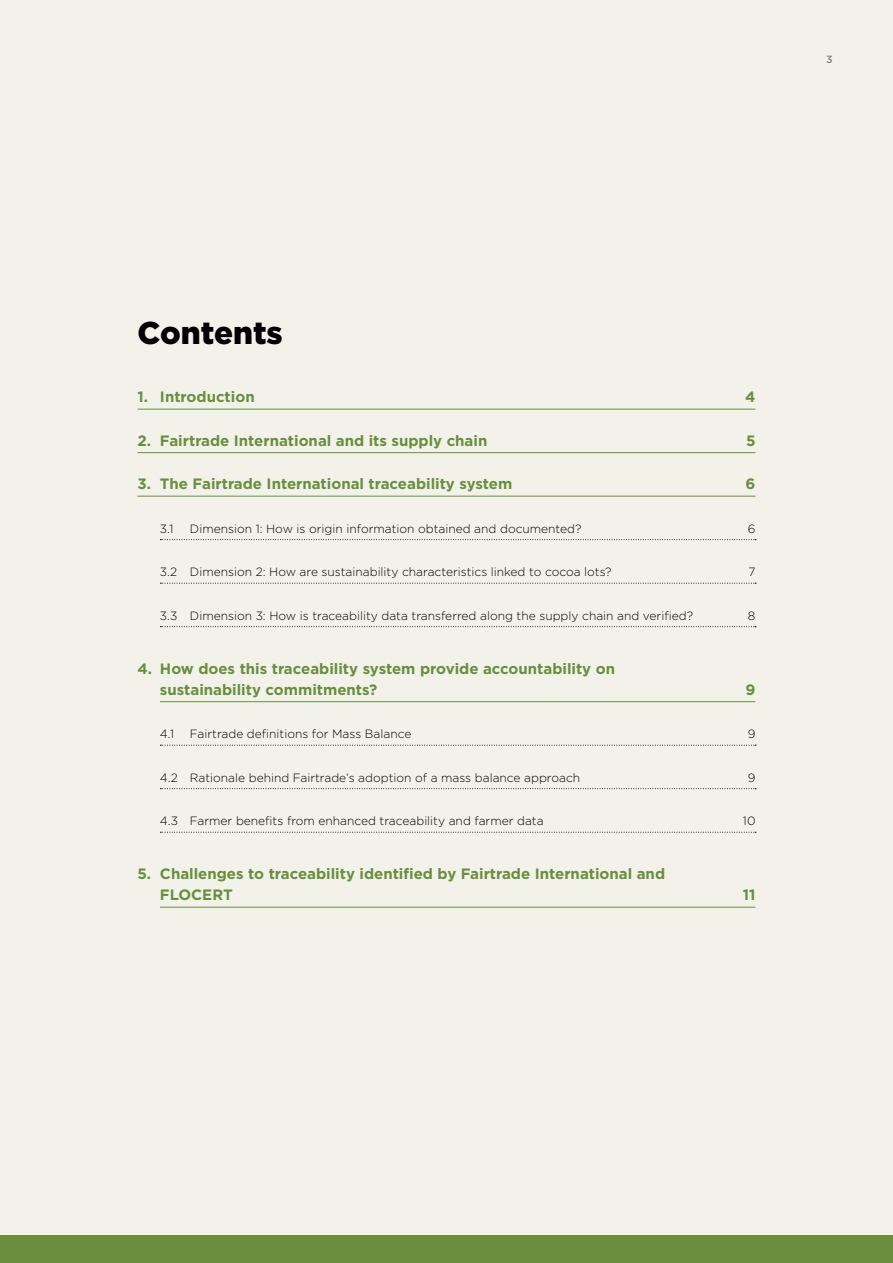
<style>
.page{position:relative;width:893px;height:1263px;background:#fff}
.page>*{position:absolute;margin:0;border:0;box-sizing:border-box;transform-origin:0 0}
.Header_-_No_Chapter{font:900 31.5px "Gotham";color:#000}
.t1{font:700 15px/21px "Gotham";color:#698f3e}
.t2{font:300 12px "Gotham";color:#000}
.t3{font:500 10.5px "Gotham";color:#808080}
</style>
<div class="page">
<div style="left:0;top:0;width:893px;height:1236px;background:#f2f2eb"></div>
<hr style="left:137px;top:409px;width:618px;height:1px;background:#698f3e">
<hr style="left:137px;top:452px;width:618px;height:1px;background:#698f3e">
<hr style="left:137px;top:496px;width:618px;height:1px;background:#698f3e">
<svg style="left:160px;top:539px;width:596px;height:1px"></svg>
<svg style="left:160px;top:583px;width:596px;height:1px"></svg>
<svg style="left:160px;top:626px;width:596px;height:1px"></svg>
<hr style="left:160px;top:701px;width:595px;height:1px;background:#698f3e">
<svg style="left:160px;top:745px;width:596px;height:1px"></svg>
<svg style="left:160px;top:788px;width:596px;height:1px"></svg>
<svg style="left:160px;top:832px;width:596px;height:1px"></svg>
<hr style="left:160px;top:907px;width:595px;height:1px;background:#698f3e">
<div style="left:0;top:1236px;width:893px;height:27px;background:#698f3e"></div>
<p class="t3" style="left:826px;top:52px;width:8px">3</p>
<p class="Header_-_No_Chapter" style="left:138px;top:311px;width:147px">Contents</p>
<p class="t1" style="left:137px;top:386px;width:119px">1. Introduction</p>
<p class="t1" style="left:745px;top:386px;width:12px">4</p>
<p class="t1" style="left:137px;top:430px;width:351px">2. Fairtrade International and its supply chain</p>
<p class="t1" style="left:746px;top:430px;width:11px">5</p>
<p class="t1" style="left:137px;top:473px;width:376px">3. The Fairtrade International traceability system</p>
<p class="t1" style="left:746px;top:473px;width:11px">6</p>
<p class="t2" style="left:160px;top:521px;width:15px">3.1</p>
<p class="t2" style="left:190px;top:521px;width:393px">Dimension 1: How is origin information obtained and documented?</p>
<p class="t2" style="left:748px;top:521px;width:9px">6</p>
<p class="t2" style="left:160px;top:565px;width:453px">3.2 Dimension 2: How are sustainability characteristics linked to cocoa lots?</p>
<p class="t2" style="left:748px;top:565px;width:9px">7</p>
<p class="t2" style="left:160px;top:608px;width:535px">3.3 Dimension 3: How is traceability data transferred along the supply chain and verified?</p>
<p class="t2" style="left:748px;top:608px;width:9px">8</p>
<p class="t1" style="left:160px;top:658px;width:457px;text-indent:-22px">4. How does this traceability system provide accountability on sustainability commitments?</p>
<p class="t1" style="left:746px;top:679px;width:11px">9</p>
<p class="t2" style="left:160px;top:727px;width:16px">4.1</p>
<p class="t2" style="left:190px;top:727px;width:223px">Fairtrade definitions for Mass Balance</p>
<p class="t2" style="left:748px;top:727px;width:9px">9</p>
<p class="t2" style="left:160px;top:770px;width:422px">4.2 Rationale behind Fairtrade’s adoption of a mass balance approach</p>
<p class="t2" style="left:748px;top:770px;width:9px">9</p>
<p class="t2" style="left:160px;top:814px;width:385px">4.3 Farmer benefits from enhanced traceability and farmer data</p>
<p class="t2" style="left:743px;top:814px;width:14px">10</p>
<p class="t1" style="left:160px;top:863px;width:507px;text-indent:-22px">5. Challenges to traceability identified by Fairtrade International and<br>FLOCERT</p>
<p class="t1" style="left:743px;top:884px;width:14px">11</p>
</div>
